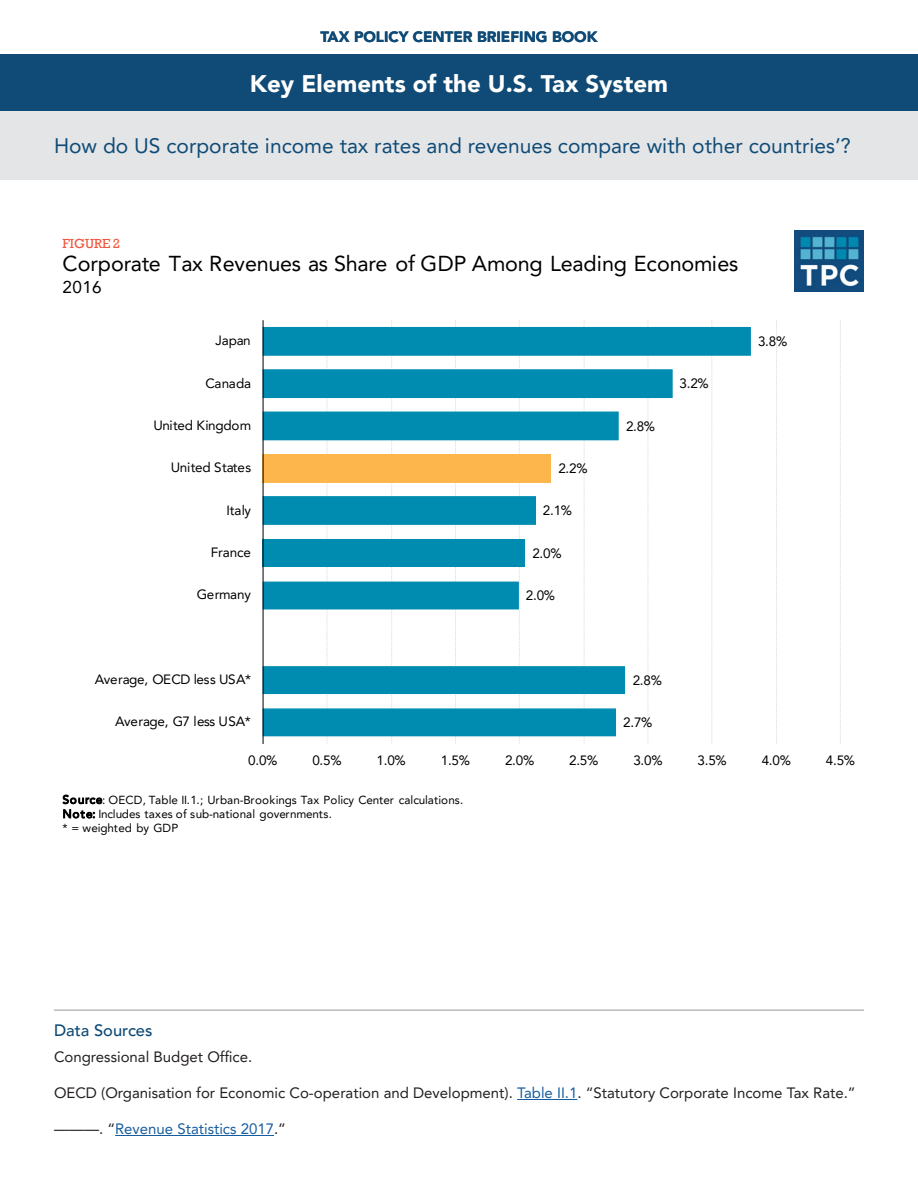
<style>
.page{position:relative;width:918px;height:1188px;background:#fff}
.page>*{position:absolute;margin:0;border:0;box-sizing:border-box;transform-origin:0 0}
.t1{font:900 24px "Avenir LT Pro";color:#fff}
.t2{font:21.6px "Avenir LT Pro";letter-spacing:-.015em;color:#000}
.t3{font:21px "Avenir LT Pro";color:#0f4b76}
.t4{font:17.1px "Avenir LT Pro";color:#000}
.t5{font:500 16.5px "Avenir LT Pro";color:#0f4b76}
.t6{font:15px "Avenir LT Pro";color:#231f20}
.t7{font:15px "Avenir LT Pro";color:#175d9e}
.t8{font:900 15px "Avenir LT Pro";color:#0f4b76}
.t9{font:13.5px "Avenir LT Pro";letter-spacing:-.02em;color:#000}
.t10{font:13.5px "Rockwell";letter-spacing:-.005em;color:#f0573e}
.t11{font:11.7px/14.4px "Avenir LT Pro";letter-spacing:.005em;color:#000}
.s1{color:#175d9e}
.s2{color:#231f20}
</style>
<div class="page">
<div style="left:0;top:54px;width:918px;height:58px;background:#0f4b76"></div>
<div style="left:0;top:112px;width:918px;height:68px;background:#e4e5e7"></div>
<svg style="left:776px;top:320px;width:1px;height:424px"></svg>
<svg style="left:840px;top:320px;width:1px;height:424px"></svg>
<svg style="left:264px;top:327px;width:487px;height:409px"></svg>
<hr style="left:263px;top:320px;width:1px;height:424px;background:#000">
<img style="left:795px;top:231px;width:68px;height:61px">
<svg style="left:63px;top:795px;width:39px;height:23px"></svg>
<hr style="left:54px;top:1009px;width:810px;height:2px;background:#babbbe">
<hr style="left:517px;top:1099px;width:60px;height:1px;background:#175d9e">
<hr style="left:115px;top:1135px;width:159px;height:1px;background:#175d9e">
<p class="t8" style="left:320px;top:28px;width:279px">TAX POLICY CENTER BRIEFING BOOK</p>
<p class="t1" style="left:250px;top:69px;width:420px">Key Elements of the U.S. Tax System</p>
<p class="t3" style="left:54px;top:133px;width:799px">How do US corporate income tax rates and revenues compare with other countries’?</p>
<h3 class="t3" style="left:54px;top:133px;width:117px">Introduction</h3>
<p class="t10" style="left:63px;top:235px;width:59px">FIGURE 2</p>
<p class="t2" style="left:63px;top:250px;width:677px">Corporate Tax Revenues as Share of GDP Among Leading Economies</p>
<p class="t4" style="left:63px;top:276px;width:41px">2016</p>
<p class="t9" style="left:215px;top:332px;width:37px">Japan</p>
<p class="t9" style="left:206px;top:375px;width:47px">Canada</p>
<p class="t9" style="left:153px;top:417px;width:99px">United Kingdom</p>
<p class="t9" style="left:171px;top:459px;width:82px">United States</p>
<p class="t9" style="left:226px;top:502px;width:26px">Italy</p>
<p class="t9" style="left:211px;top:544px;width:41px">France</p>
<p class="t9" style="left:197px;top:586px;width:56px">Germany</p>
<p class="t9" style="left:558px;top:460px;width:31px">2.2%</p>
<p class="t9" style="left:543px;top:502px;width:31px">2.1%</p>
<p class="t9" style="left:532px;top:545px;width:31px">2.0%</p>
<p class="t9" style="left:526px;top:587px;width:31px">2.0%</p>
<p class="t9" style="left:626px;top:418px;width:31px">2.8%</p>
<p class="t9" style="left:680px;top:375px;width:31px">3.2%</p>
<p class="t9" style="left:758px;top:333px;width:31px">3.8%</p>
<p class="t9" style="left:95px;top:671px;width:158px">Average, OECD less USA*</p>
<p class="t9" style="left:115px;top:713px;width:137px">Average, G7 less USA*</p>
<p class="t9" style="left:633px;top:672px;width:31px">2.8%</p>
<p class="t9" style="left:623px;top:714px;width:31px">2.7%</p>
<p class="t9" style="left:248px;top:752px;width:31px">0.0%</p>
<p class="t9" style="left:312px;top:752px;width:31px">0.5%</p>
<p class="t9" style="left:377px;top:752px;width:31px">1.0%</p>
<p class="t9" style="left:441px;top:752px;width:31px">1.5%</p>
<p class="t9" style="left:505px;top:752px;width:31px">2.0%</p>
<p class="t9" style="left:569px;top:752px;width:31px">2.5%</p>
<p class="t9" style="left:633px;top:752px;width:31px">3.0%</p>
<p class="t9" style="left:698px;top:752px;width:31px">3.5%</p>
<p class="t9" style="left:762px;top:752px;width:31px">4.0%</p>
<p class="t9" style="left:826px;top:752px;width:31px">4.5%</p>
<p class="t11" style="left:63px;top:792px;width:402px">Source: OECD, Table II.1.; Urban-Brookings Tax Policy Center calculations.<br>Note: Includes taxes of sub-national governments.<br>* = weighted by GDP</p>
<p class="t5" style="left:54px;top:1021px;width:100px">Data Sources</p>
<p class="t6" style="left:54px;top:1048px;width:200px">Congressional Budget Office.</p>
<p class="t6" style="left:54px;top:1084px;width:803px">OECD (Organisation for Economic Co-operation and Development). <span class="s1">Table II.1</span>. “Statutory Corporate Income Tax Rate.”</p>
<p class="t7" style="left:54px;top:1120px;width:234px"><span class="s2">———. “</span>Revenue Statistics 2017<span class="s2">.”</span></p>
</div>
